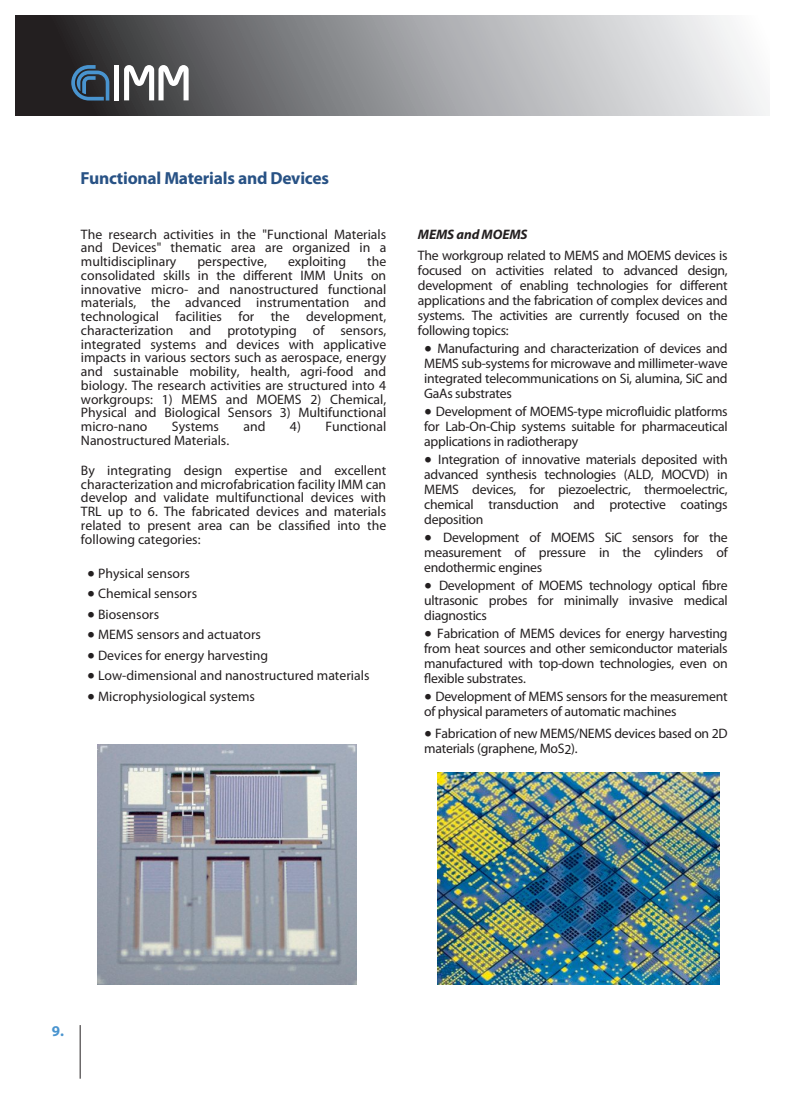
<style>
.page{position:relative;width:797px;height:1105px;background:#fff}
.page>*{position:absolute;margin:0;border:0;box-sizing:border-box;transform-origin:0 0}
.t1{font:700 17.5px "Myriad Pro";letter-spacing:-.015em;color:#285285}
.t2{font:700 15px "Myriad Pro";color:#4994cf}
.t3{font:13.75px/15px "Myriad Pro";letter-spacing:-.02em;color:#231f20;text-align:justify}
.t4{font:13.75px/30px "Myriad Pro";color:#231f20}
.t5{font:italic 700 13.75px "Myriad Pro";letter-spacing:-.01em;color:#231f20}
.s1{font-family:"Lucida Grande"}
</style>
<div class="page">
<img style="left:97px;top:744px;width:259px;height:240px">
<img style="left:437px;top:772px;width:283px;height:212px">
<svg style="left:16px;top:16px;width:754px;height:99px;background:#969799"></svg>
<svg style="left:124px;top:65px;width:65px;height:35px"></svg>
<div style="left:114px;top:65px;width:5px;height:35px;background:#fff"></div>
<svg style="left:71px;top:65px;width:38px;height:36px"></svg>
<hr style="left:80px;top:1025px;width:1px;height:54px;background:#231f20">
<p class="t1" style="left:81px;top:170px;width:250px">Functional Materials and Devices</p>
<p class="t3" style="left:81px;top:228px;width:307px;line-height:13.8px">The research activities in the "Functional Materials and Devices" thematic area are organized in a multidisciplinary</p>
<p class="t3" style="left:81px;top:256px;width:307px;line-height:13.8px;text-indent:286px">the consolidated skills in the different IMM Units on innovative micro- and nanostructured functional materials, the advanced instrumentation and technological facilities for the development, characterization and prototyping of sensors, integrated systems and devices with applicative impacts in various sectors such as aerospace, energy and sustainable mobility, health, agri-food and biology. The research activities are structured into 4 workgroups: 1) MEMS and MOEMS 2) Chemical, Physical and Biological Sensors 3) Multifunctional micro-nano</p>
<p class="t4" style="left:197px;top:248px;width:71px">perspective,</p>
<p class="t4" style="left:288px;top:248px;width:60px">exploiting</p>
<p class="t4" style="left:172px;top:413px;width:49px">Systems</p>
<p class="t3" style="left:243px;top:420px;width:24px">and</p>
<p class="t4" style="left:290px;top:413px;width:98px">4) Functional</p>
<p class="t4" style="left:81px;top:426px;width:307px">Nanostructured Materials.<br>By integrating design expertise and excellent</p>
<p class="t3" style="left:81px;top:478px;width:307px;line-height:13.8px">characterization and microfabrication facility IMM can develop and validate multifunctional devices with TRL up to 6. The fabricated devices and materials related to present area can be classified into the following categories:</p>
<p class="t4" style="left:87px;top:559px;width:104px"><span class="s1">●</span> Physical sensors</p>
<p class="t4" style="left:87px;top:580px;width:111px"><span class="s1">●</span> Chemical sensors</p>
<p class="t4" style="left:87px;top:600px;width:73px"><span class="s1">●</span> Biosensors</p>
<p class="t4" style="left:87px;top:621px;width:175px"><span class="s1">●</span> MEMS sensors and actuators</p>
<p class="t4" style="left:87px;top:641px;width:182px"><span class="s1">●</span> Devices for energy harvesting</p>
<p class="t4" style="left:87px;top:662px;width:284px"><span class="s1">●</span> Low-dimensional and nanostructured materials</p>
<p class="t4" style="left:87px;top:682px;width:169px"><span class="s1">●</span> Microphysiological systems</p>
<p class="t5" style="left:418px;top:228px;width:111px">MEMS and MOEMS</p>
<p class="t3" style="left:418px;top:249px;width:311px">The workgroup related to MEMS and MOEMS devices is focused on activities related to advanced design, development of enabling technologies for different applications and the fabrication of complex devices and systems. The activities are currently focused on the following topics:</p>
<p class="t3" style="left:424px;top:342px;width:305px"><span class="s1">●</span> Manufacturing and characterization of devices and MEMS sub-systems for microwave and millimeter-wave integrated telecommunications on Si, alumina, SiC and GaAs substrates</p>
<p class="t3" style="left:424px;top:405px;width:305px"><span class="s1">●</span> Development of MOEMS-type microfluidic platforms for Lab-On-Chip systems suitable for pharmaceutical applications in radiotherapy</p>
<p class="t3" style="left:424px;top:453px;width:305px"><span class="s1">●</span> Integration of innovative materials deposited with advanced synthesis technologies (ALD, MOCVD) in MEMS devices, for piezoelectric, thermoelectric, chemical transduction and protective coatings deposition</p>
<p class="t3" style="left:424px;top:531px;width:305px"><span class="s1">●</span> Development of MOEMS SiC sensors for the measurement of pressure in the cylinders of endothermic engines</p>
<p class="t3" style="left:424px;top:579px;width:305px"><span class="s1">●</span> Development of MOEMS technology optical fibre ultrasonic probes for minimally invasive medical diagnostics</p>
<p class="t3" style="left:424px;top:627px;width:305px"><span class="s1">●</span> Fabrication of MEMS devices for energy harvesting from heat sources and other semiconductor materials manufactured with top-down technologies, even on flexible substrates.</p>
<p class="t3" style="left:424px;top:690px;width:305px"><span class="s1">●</span> Development of MEMS sensors for the measurement of physical parameters of automatic machines</p>
<p class="t3" style="left:424px;top:727px;width:305px"><span class="s1">●</span> Fabrication of new MEMS/NEMS devices based on 2D materials (graphene, MoS2).</p>
<p class="t2" style="left:52px;top:1025px;width:14px">9.</p>
</div>
